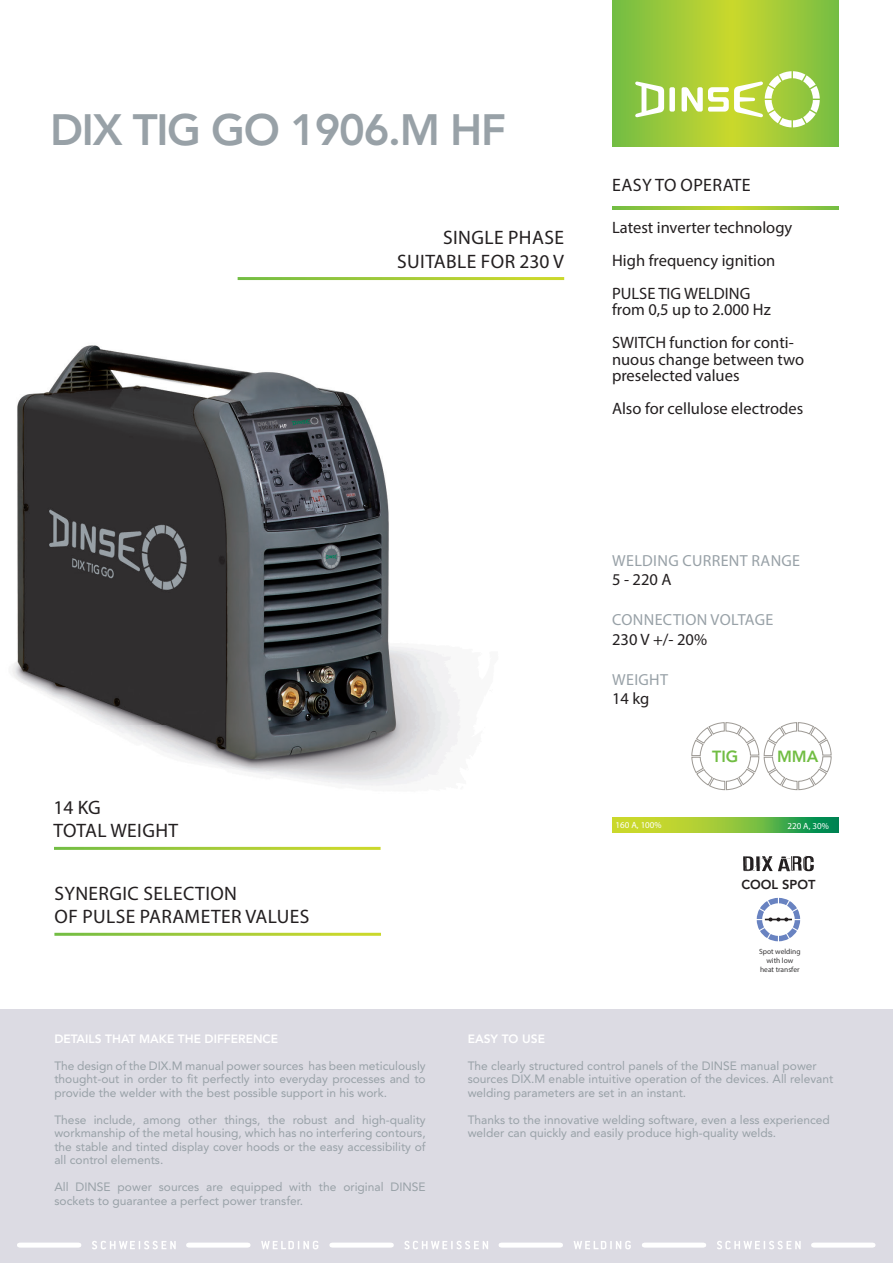
<style>
.page{position:relative;width:893px;height:1263px;background:#fff}
.page>*{position:absolute;margin:0;border:0;box-sizing:border-box;transform-origin:0 0}
.t1{font:800 43.5px "Avenir LT Std";letter-spacing:-.03em;color:#98a1a7}
.t2{font:19.5px/23.4px "Myriad Pro";letter-spacing:.02em;color:#231f20}
.t3{font:18px "Myriad Pro";letter-spacing:.02em;color:#231f20}
.t4{font:16.5px/33px "Myriad Pro";color:#231f20}
.t5{font:16.05px "Myriad Pro";letter-spacing:.02em;color:#98a1a7}
.t6{font:800 16.05px "Avenir LT Std";color:#71bd43}
.t7{font:800 12.9px "Avenir LT Std";color:#231f20}
.t8{font:12px/13.5px "Avenir LT Std";color:#98a1a7}
.t9{font:800 12px "Avenir LT Std";color:#fff}
.t10{font:9px "Myriad Pro";color:#fff}
.t11{font:7.5px/9px "Myriad Pro";color:#363536;text-align:center}
</style>
<div class="page">
<div style="left:0;top:1009px;width:893px;height:254px;background:#dcdbe3"></div>
<svg style="left:261px;top:1241px;width:57px;height:8px"></svg>
<svg style="left:92px;top:1241px;width:84px;height:8px"></svg>
<svg style="left:574px;top:1241px;width:57px;height:8px"></svg>
<svg style="left:404px;top:1241px;width:84px;height:8px"></svg>
<svg style="left:717px;top:1241px;width:84px;height:8px"></svg>
<svg style="left:329px;top:1242px;width:65px;height:5px"></svg>
<svg style="left:17px;top:1242px;width:64px;height:5px"></svg>
<svg style="left:186px;top:1242px;width:64px;height:5px"></svg>
<svg style="left:499px;top:1242px;width:64px;height:5px"></svg>
<svg style="left:642px;top:1242px;width:64px;height:5px"></svg>
<svg style="left:811px;top:1242px;width:64px;height:5px"></svg>
<img style="left:12px;top:345px;width:448px;height:502px">
<svg style="left:612px;top:0;width:227px;height:147px;background:#9bc83a"></svg>
<svg style="left:612px;top:206px;width:227px;height:3px"></svg>
<svg style="left:691px;top:722px;width:141px;height:68px"></svg>
<svg style="left:612px;top:818px;width:227px;height:14px;background:#80be3c"></svg>
<svg style="left:743px;top:855px;width:71px;height:17px"></svg>
<svg style="left:757px;top:898px;width:43px;height:43px"></svg>
<svg style="left:634px;top:81px;width:30px;height:37px"></svg>
<div style="left:669px;top:87px;width:6px;height:25px;background:#fff;border-radius:2px"></div>
<svg style="left:682px;top:71px;width:138px;height:56px"></svg>
<h1 class="t1" style="left:50px;top:104px;width:457px">DIX TIG GO 1906.M HF</h1>
<h2 class="t2" style="left:397px;top:226px;width:168px;text-align:right">SINGLE PHASE<br>SUITABLE FOR 230 V</h2>
<h3 class="t3" style="left:612px;top:174px;width:140px">EASY TO OPERATE</h3>
<h3 class="t4" style="left:612px;top:210px;width:182px">Latest inverter technology<br>High frequency ignition<br>PULSE TIG WELDING</h3>
<h3 class="t4" style="left:612px;top:293px;width:183px">from 0,5 up to 2.000 Hz<br>SWITCH function for conti-</h3>
<h3 class="t4" style="left:612px;top:351px;width:194px;line-height:16.5px">nuous change between two preselected values</h3>
<h3 class="t4" style="left:612px;top:392px;width:193px">Also for cellulose electrodes</h3>
<h2 class="t2" style="left:53px;top:795px;width:126px">14 KG<br>TOTAL WEIGHT</h2>
<h2 class="t2" style="left:55px;top:881px;width:256px">SYNERGIC SELECTION<br>OF PULSE PARAMETER VALUES</h2>
<h3 class="t5" style="left:612px;top:550px;width:189px">WELDING CURRENT RANGE</h3>
<h3 class="t4" style="left:612px;top:563px;width:61px">5 - 220 A</h3>
<h3 class="t5" style="left:612px;top:610px;width:162px">CONNECTION VOLTAGE</h3>
<h3 class="t4" style="left:612px;top:623px;width:97px">230 V +/- 20%</h3>
<h3 class="t5" style="left:612px;top:669px;width:57px">WEIGHT</h3>
<h3 class="t4" style="left:612px;top:682px;width:39px">14 kg</h3>
<h3 class="t6" style="left:712px;top:747px;width:28px">TIG</h3>
<h3 class="t6" style="left:777px;top:747px;width:43px">MMA</h3>
<p class="t10" style="left:616px;top:820px;width:48px">160 A, 100%</p>
<p class="t10" style="left:787px;top:820px;width:43px">220 A, 30%</p>
<p class="t7" style="left:741px;top:877px;width:76px">COOL SPOT</p>
<p class="t11" style="left:759px;top:947px;width:43px">Spot welding with low heat transfer</p>
<p class="t9" style="left:54px;top:1031px;width:225px">DETAILS THAT MAKE THE DIFFERENCE</p>
<p class="t8" style="left:54px;top:1059px;width:373px;text-align:justify">The design of the DIX.M manual power sources has been meticulously thought-out in order to t perfectly into everyday processes and to provide the welder with the best possible support in his work.</p>
<p class="t8" style="left:54px;top:1113px;width:373px;text-align:justify">These include, among other things, the robust and high-quality workmanship of the metal housing, which has no interfering contours, the stable and tinted display cover hoods or the easy accessibility of all control elements.</p>
<p class="t8" style="left:54px;top:1180px;width:373px">All DINSE power sources are equipped with the original DINSE sockets to guarantee a perfect power transfer.</p>
<p class="t9" style="left:468px;top:1031px;width:79px">EASY TO USE</p>
<p class="t8" style="left:468px;top:1059px;width:367px">The clearly structured control panels of the DINSE manual power sources DIX.M enable intuitive operation of the devices. All relevant welding parameters are set in an instant.</p>
<p class="t8" style="left:468px;top:1113px;width:364px">Thanks to the innovative welding software, even a less experienced welder can quickly and easily produce high-quality welds.</p>
</div>
